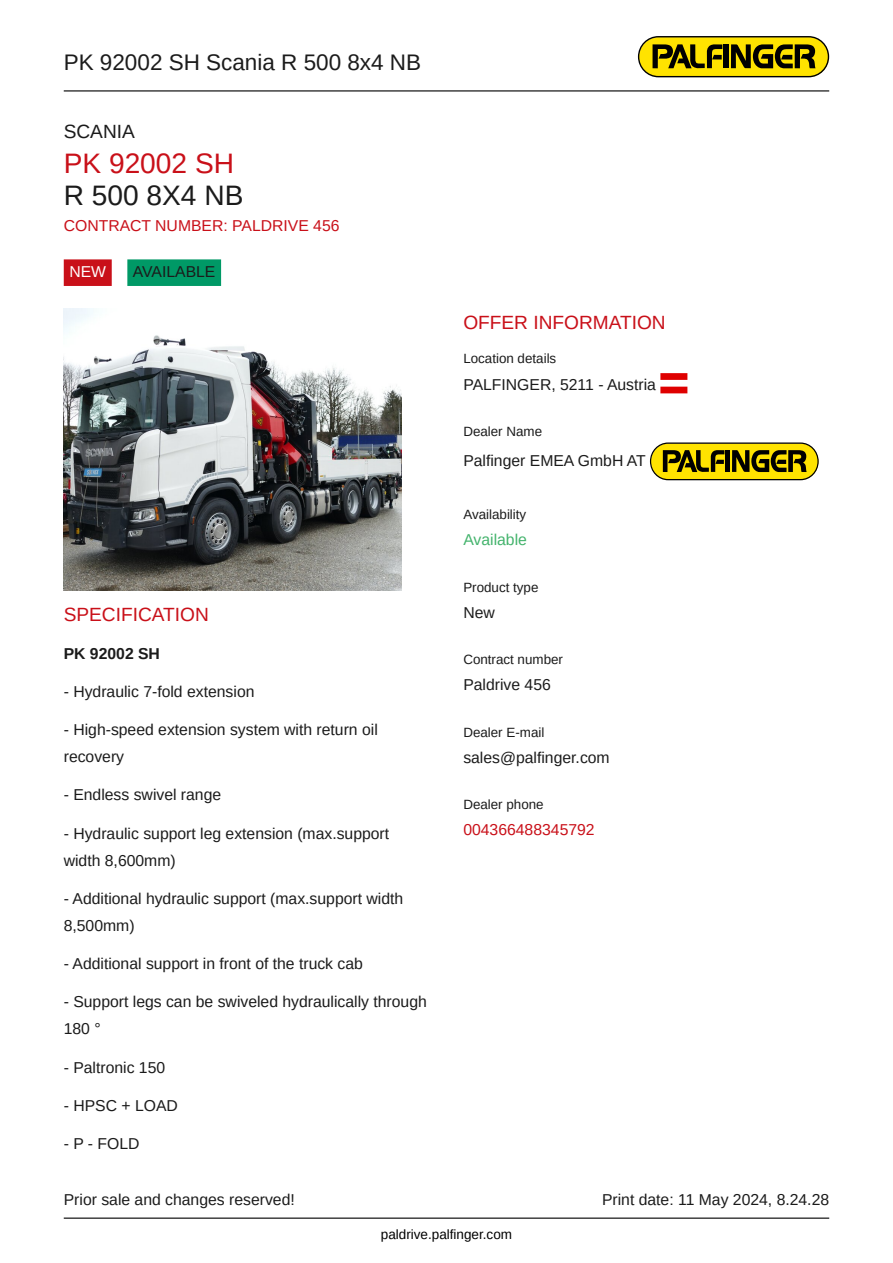
<style>
.page{position:relative;width:893px;height:1263px;background:#fff}
.page>*{position:absolute;margin:0;border:0;box-sizing:border-box;transform-origin:0 0}
.t1{font:28.2px "Arimo";color:#c91019}
.t2{font:28.2px "Arimo";color:#1b1b1b}
.t3{font:22.5px "Arimo";color:#1b1b1b}
.t4{font:19.2px "Arimo";color:#c91019}
.t5{font:19.2px "Arimo";color:#1b1b1b}
.t6{font:15.75px/27px "Arimo";color:#1b1b1b}
.t7{font:15.75px "Arimo";color:#c91019}
.t8{font:15.75px "Arimo";color:#43b36c}
.t9{font:15.75px "Arimo";color:#fff}
.t10{font:13.5px "Arimo";color:#000}
.t11{font:13.35px "Arimo";color:#1b1b1b}
</style>
<div class="page">
<hr style="left:64px;top:90px;width:765px;height:1px;background:#000">
<hr style="left:64px;top:1217px;width:765px;height:2px;background:#000">
<svg style="left:638px;top:36px;width:191px;height:41px;background:#a3930b"></svg>
<div style="left:64px;top:259px;width:48px;height:27px;background:#c91019"></div>
<div style="left:127px;top:259px;width:94px;height:27px;background:#096"></div>
<img style="left:64px;top:309px;width:337px;height:281px">
<svg style="left:660px;top:373px;width:27px;height:20px"></svg>
<svg style="left:650px;top:442px;width:169px;height:38px;background:#a5940f"></svg>
<h2 class="t3" style="left:64px;top:53px;width:359px">PK 92002 SH Scania R 500 8x4 NB</h2>
<p class="t5" style="left:64px;top:124px;width:73px">SCANIA</p>
<h1 class="t1" style="left:64px;top:152px;width:172px">PK 92002 SH</h1>
<h1 class="t2" style="left:64px;top:185px;width:181px">R 500 8X4 NB</h1>
<p class="t7" style="left:64px;top:220px;width:277px">CONTRACT NUMBER: PALDRIVE 456</p>
<p class="t9" style="left:69px;top:266px;width:38px">NEW</p>
<p class="t6" style="left:133px;top:259px;width:84px">AVAILABLE</p>
<p class="t4" style="left:64px;top:607px;width:147px">SPECIFICATION</p>
<p class="t6" style="left:64px;top:641px;width:98px">PK 92002 SH</p>
<p class="t6" style="left:64px;top:679px;width:192px">- Hydraulic 7-fold extension</p>
<p class="t6" style="left:64px;top:717px;width:316px">- High-speed extension system with return oil recovery</p>
<p class="t6" style="left:64px;top:783px;width:159px">- Endless swivel range</p>
<p class="t6" style="left:64px;top:821px;width:327px">- Hydraulic support leg extension (max.support width 8,600mm)</p>
<p class="t6" style="left:64px;top:886px;width:341px">- Additional hydraulic support (max.support width<br>8,500mm)</p>
<p class="t6" style="left:64px;top:951px;width:301px">- Additional support in front of the truck cab</p>
<p class="t6" style="left:64px;top:990px;width:365px">- Support legs can be swiveled hydraulically through<br>180 °</p>
<p class="t6" style="left:64px;top:1055px;width:103px">- Paltronic 150</p>
<p class="t6" style="left:64px;top:1093px;width:116px">- HPSC + LOAD</p>
<p class="t6" style="left:64px;top:1131px;width:77px">- P - FOLD</p>
<p class="t4" style="left:463px;top:315px;width:204px">OFFER INFORMATION</p>
<p class="t11" style="left:463px;top:353px;width:94px">Location details</p>
<p class="t6" style="left:463px;top:373px;width:194px">PALFINGER, 5211 - Austria</p>
<p class="t11" style="left:463px;top:426px;width:80px">Dealer Name</p>
<p class="t6" style="left:463px;top:448px;width:184px">Palfinger EMEA GmbH AT</p>
<p class="t11" style="left:463px;top:510px;width:64px">Availability</p>
<p class="t8" style="left:463px;top:534px;width:65px">Available</p>
<p class="t11" style="left:463px;top:582px;width:77px">Product type</p>
<p class="t6" style="left:463px;top:600px;width:33px">New</p>
<p class="t11" style="left:463px;top:655px;width:101px">Contract number</p>
<p class="t6" style="left:463px;top:673px;width:89px">Paldrive 456</p>
<p class="t11" style="left:463px;top:727px;width:83px">Dealer E-mail</p>
<p class="t6" style="left:463px;top:745px;width:148px">sales@palfinger.com</p>
<p class="t11" style="left:463px;top:799px;width:82px">Dealer phone</p>
<p class="t7" style="left:463px;top:824px;width:133px">004366488345792</p>
<p class="t6" style="left:64px;top:1188px;width:233px">Prior sale and changes reserved!</p>
<p class="t6" style="left:602px;top:1188px;width:229px">Print date: 11 May 2024, 8.24.28</p>
<p class="t10" style="left:381px;top:1229px;width:133px">paldrive.palfinger.com</p>
</div>
